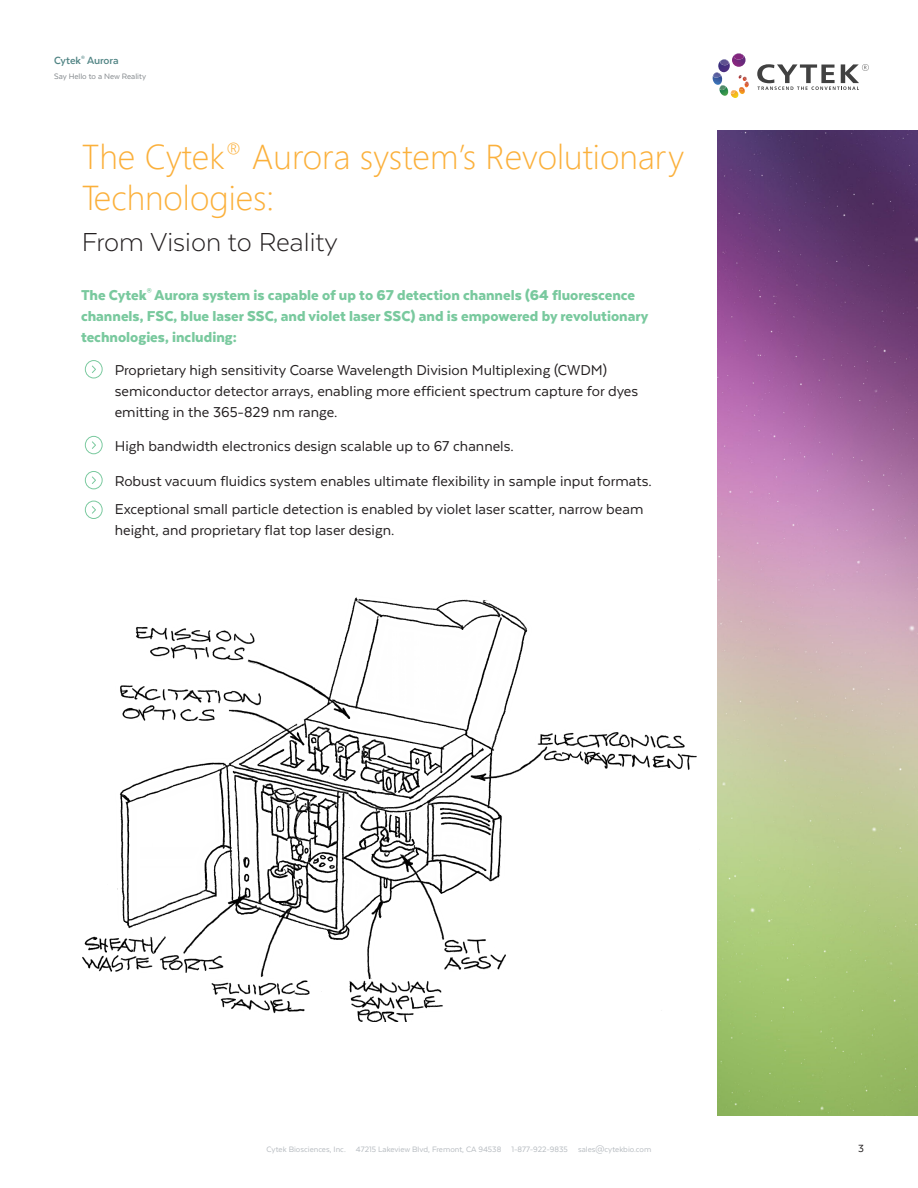
<style>
.page{position:relative;width:918px;height:1188px;background:#fff}
.page>*{position:absolute;margin:0;border:0;box-sizing:border-box;transform-origin:0 0}
.t1{font:300 34.5px/41.4px "Segoe UI";color:#fbb03b}
.t2{font:300 30px "Texta";color:#231f20}
.Small{font:16.5px/21px "Texta";color:#231f20}
.Body{font:900 16.5px/21px "Texta";color:#79c99e}
.t3{font:700 12px "Texta";color:#508484}
.t4{font:12px "Texta";color:#231f20}
.t5{font:9px "Texta";color:#b6bbc0}
.t6{font:9px "Texta";color:#81868a}
</style>
<div class="page">
<svg style="left:712px;top:53px;width:37px;height:45px"></svg>
<svg style="left:757px;top:64px;width:112px;height:26px"></svg>
<img style="left:717px;top:131px;width:201px;height:985px">
<img style="left:82px;top:597px;width:615px;height:424px">
<svg style="left:85px;top:436px;width:18px;height:18px"></svg>
<svg style="left:85px;top:471px;width:18px;height:18px"></svg>
<svg style="left:85px;top:501px;width:18px;height:18px"></svg>
<svg style="left:85px;top:360px;width:18px;height:18px"></svg>
<p class="t3" style="left:54px;top:54px;width:66px">Cytek<sup>®</sup> Aurora</p>
<p class="t6" style="left:54px;top:72px;width:94px">Say Hello to a New Reality</p>
<p class="t1" style="left:82px;top:132px;width:604px">The Cytek<sup>®</sup> Aurora system’s Revolutionary<br>Technologies:</p>
<p class="t2" style="left:82px;top:227px;width:257px">From Vision to Reality</p>
<p class="Body" style="left:81px;top:284px;width:569px">The Cytek<sup>®</sup> Aurora system is capable of up to 67 detection channels (64 fluorescence channels, FSC, blue laser SSC, and violet laser SSC) and is empowered by revolutionary technologies, including:</p>
<p class="Small" style="left:115px;top:359px;width:525px">Proprietary high sensitivity Coarse Wavelength Division Multiplexing (CWDM) semiconductor detector arrays, enabling more efficient spectrum capture for dyes emitting in the 365-829 nm range.</p>
<p class="Small" style="left:115px;top:436px;width:401px">High bandwidth electronics design scalable up to 67 channels.</p>
<p class="Small" style="left:115px;top:470px;width:539px">Robust vacuum fluidics system enables ultimate flexibility in sample input formats.</p>
<p class="Small" style="left:115px;top:499px;width:530px">Exceptional small particle detection is enabled by violet laser scatter, narrow beam height, and proprietary flat top laser design.</p>
<p class="t5" style="left:267px;top:1145px;width:386px">Cytek Biosciences, Inc. 47215 Lakeview Blvd, Fremont, CA 94538 1-877-922-9835 sales@cytekbio.com</p>
<p class="t4" style="left:858px;top:1142px;width:7px">3</p>
</div>
